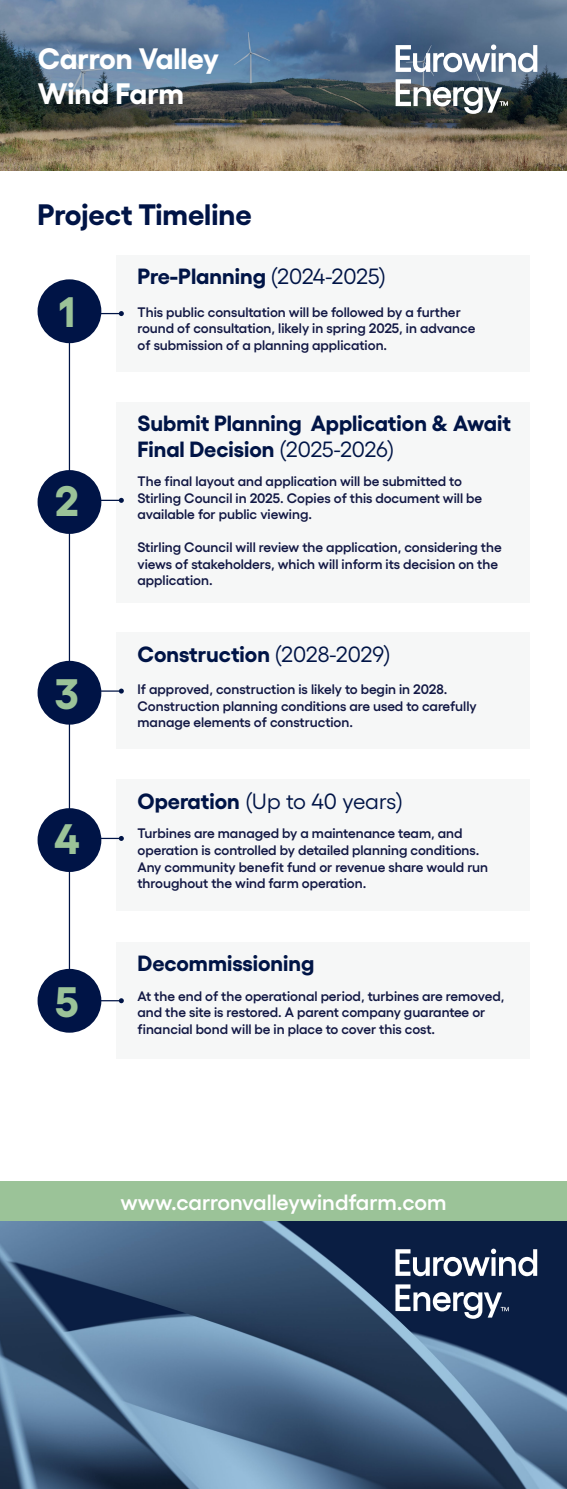
<style>
.page{position:relative;width:567px;height:1489px;background:#fff}
.page>*{position:absolute;margin:0;border:0;box-sizing:border-box;transform-origin:0 0}
.t1{font:700 42.5px "Gellix";color:#9bc398}
.t2{font:700 29.5px/35.4px "Gellix";color:#fff}
.t3{font:700 29.5px "Gellix";color:#001446}
.t4{font:700 22px/26.4px "Gellix";color:#001446}
.t5{font:600 22px "Gellix";color:#fff}
.t6{font:22px "Gellix";letter-spacing:-.015em;color:#001446}
.t7{font:600 13.75px/16.5px "Gellix";color:#121844}
.s1{font-weight:400}
.s2{font-weight:700}
</style>
<div class="page">
<div style="left:116px;top:255px;width:414px;height:116px;background:#f6f7f7"></div>
<div style="left:116px;top:632px;width:414px;height:116px;background:#f6f7f7"></div>
<div style="left:116px;top:779px;width:414px;height:132px;background:#f6f7f7"></div>
<div style="left:116px;top:942px;width:414px;height:116px;background:#f6f7f7"></div>
<div style="left:116px;top:401px;width:414px;height:201px;background:#f6f7f7"></div>
<img style="left:0;top:1220px;width:567px;height:268px">
<div style="left:0;top:1181px;width:567px;height:39px;background:#9bc398"></div>
<svg style="left:395px;top:1248px;width:142px;height:28px"></svg>
<svg style="left:395px;top:1284px;width:114px;height:34px"></svg>
<div style="left:38px;top:279px;width:63px;height:64px;background:#001446;border-radius:50%"></div>
<div style="left:38px;top:660px;width:63px;height:64px;background:#001446;border-radius:50%"></div>
<div style="left:38px;top:470px;width:63px;height:64px;background:#001446;border-radius:50%"></div>
<div style="left:38px;top:808px;width:63px;height:64px;background:#001446;border-radius:50%"></div>
<div style="left:38px;top:968px;width:63px;height:64px;background:#001446;border-radius:50%"></div>
<hr style="left:69px;top:314px;width:1px;height:703px;background:#001446">
<svg style="left:101px;top:311px;width:23px;height:5px"></svg>
<svg style="left:101px;top:688px;width:23px;height:5px"></svg>
<hr style="left:97px;top:837px;width:24px;height:2px;background:#001446">
<svg style="left:119px;top:836px;width:5px;height:4px"></svg>
<svg style="left:101px;top:998px;width:23px;height:5px"></svg>
<hr style="left:97px;top:499px;width:24px;height:2px;background:#001446">
<svg style="left:119px;top:498px;width:5px;height:5px"></svg>
<img style="left:0;top:0;width:567px;height:170px">
<svg style="left:396px;top:44px;width:141px;height:28px"></svg>
<svg style="left:396px;top:79px;width:112px;height:35px"></svg>
<h2 class="t2" style="left:38px;top:37px;width:183px">Carron Valley<br>Wind Farm</h2>
<h2 class="t3" style="left:38px;top:191px;width:216px">Project Timeline</h2>
<h3 class="t4" style="left:137px;top:261px;width:250px">Pre-Planning <span class="s1">(2024-2025)</span></h3>
<h1 class="t1" style="left:59px;top:277px;width:18px">1</h1>
<h1 class="t1" style="left:55px;top:467px;width:26px">2</h1>
<h1 class="t1" style="left:55px;top:659px;width:25px">3</h1>
<h1 class="t1" style="left:54px;top:805px;width:27px">4</h1>
<h1 class="t1" style="left:55px;top:967px;width:25px">5</h1>
<p class="t7" style="left:137px;top:302px;width:339px">This public consultation will be followed by a further round of consultation, likely in spring 2025, in advance of submission of a planning application.</p>
<h3 class="t4" style="left:137px;top:407px;width:375px">Submit Planning Application &amp; Await<br>Final Decision <span class="s1">(2025-2026)</span></h3>
<p class="t7" style="left:137px;top:471px;width:346px">The final layout and application will be submitted to<br>Stirling Council in 2025. Copies of this document will be available for public viewing.</p>
<p class="t7" style="left:137px;top:537px;width:366px">Stirling Council will review the application, considering the views of stakeholders, which will inform its decision on the application.</p>
<h3 class="t4" style="left:137px;top:638px;width:255px">Construction <span class="s1">(2028-2029)</span></h3>
<p class="t7" style="left:137px;top:679px;width:341px">If approved, construction is likely to begin in 2028.<br>Construction planning conditions are used to carefully manage elements of construction.</p>
<h3 class="t6" style="left:137px;top:784px;width:267px"><span class="s2">Operation</span> (Up to 40 years)</h3>
<p class="t7" style="left:137px;top:823px;width:352px">Turbines are managed by a maintenance team, and operation is controlled by detailed planning conditions.<br>Any community benefit fund or revenue share would run throughout the wind farm operation.</p>
<h3 class="t4" style="left:137px;top:947px;width:178px">Decommissioning</h3>
<p class="t7" style="left:137px;top:986px;width:368px">At the end of the operational period, turbines are removed, and the site is restored. A parent company guarantee or financial bond will be in place to cover this cost.</p>
<h3 class="t5" style="left:120px;top:1184px;width:328px">www.carronvalleywindfarm.com</h3>
</div>
